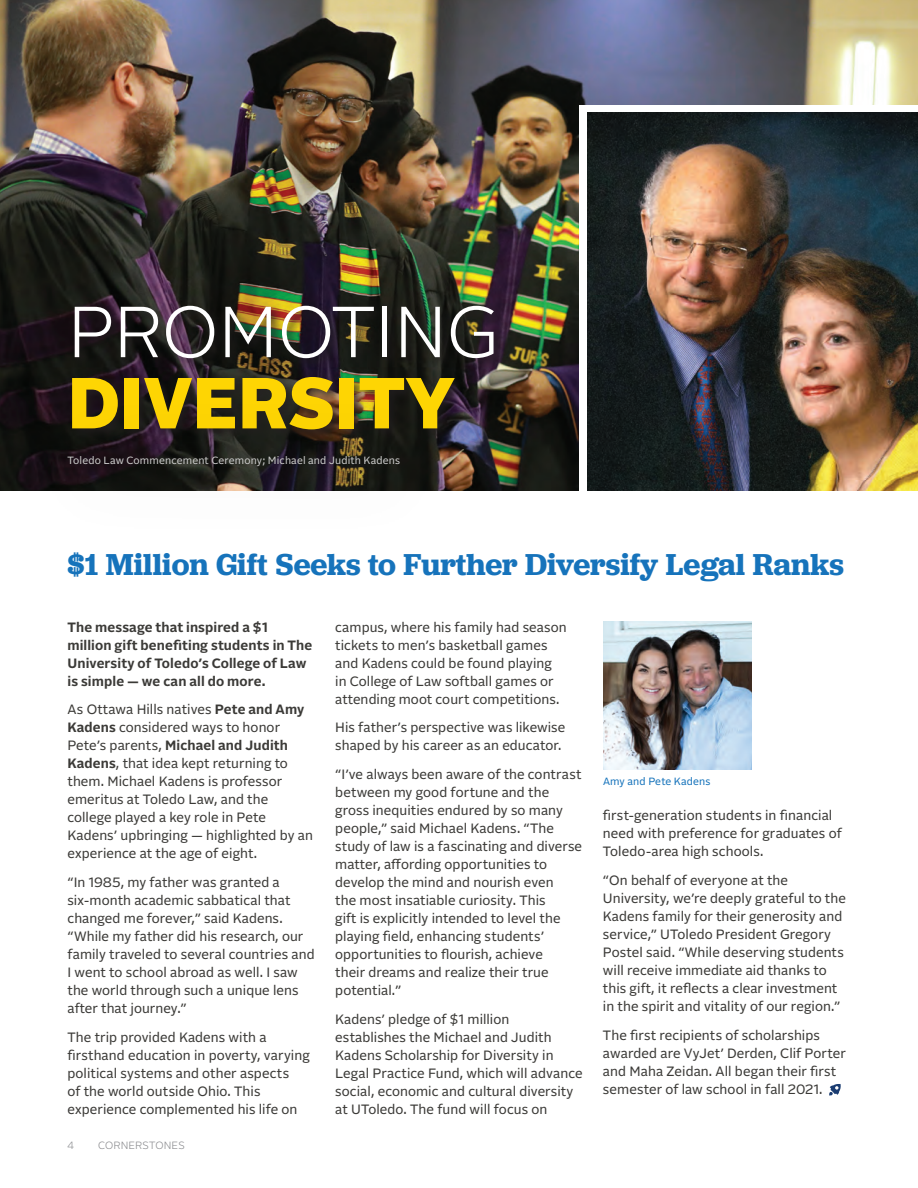
<style>
.page{position:relative;width:918px;height:1188px;background:#fff}
.page>*{position:absolute;margin:0;border:0;box-sizing:border-box;transform-origin:0 0}
.t1{font:300 72px "Alrightv 2 Normal";color:#fff}
.t2{font:900 72px "Alrightv 2 Normal";color:#fed503}
.t3{font:600 31.5px "Jubilat";color:#1673bb}
.t4{font:13.5px/18px "Alrightv 2 Normal";letter-spacing:.005em;color:#3b3a37}
.t5{font:700 13.5px/18px "Alrightv 2 Normal";letter-spacing:.01em;color:#3b3a37}
.t6{font:10.5px "Alrightv 2 Normal";letter-spacing:.015em;color:#cbcbca}
.t7{font:10.5px "Alrightv 2 Normal";letter-spacing:.015em;color:#1673bb}
.t8{font:300 10.5px "Alrightv 2 Normal";letter-spacing:.02em;color:#898a8d}
.s1{font-weight:700}
</style>
<div class="page">
<img style="left:0;top:0;width:918px;height:490px">
<div style="left:71px;top:302px;width:435px;height:69px;background:#231f20;opacity:.75"></div>
<div style="left:69px;top:374px;width:398px;height:68px;background:#231f20;opacity:.75"></div>
<div style="left:21px;top:393px;width:434px;height:146px;background:#231f20;opacity:.75"></div>
<img style="left:603px;top:621px;width:149px;height:149px">
<svg style="left:829px;top:1084px;width:12px;height:12px"></svg>
<div style="left:580px;top:105px;width:338px;height:385px;background:#fff"></div>
<img style="left:588px;top:112px;width:330px;height:378px">
<h1 class="t1" style="left:68px;top:282px;width:432px">PROMOTING</h1>
<h1 class="t2" style="left:68px;top:350px;width:389px">DIVERSITY</h1>
<p class="t6" style="left:68px;top:453px;width:334px">Toledo Law Commencement Ceremony; Michael and Judith Kadens</p>
<h2 class="t3" style="left:68px;top:544px;width:778px">$1 Million Gift Seeks to Further Diversify Legal Ranks</h2>
<p class="t5" style="left:68px;top:617px;width:246px">The message that inspired a $1 million gift benefiting students in The University of Toledo’s College of Law is simple — we can all do more.</p>
<p class="t4" style="left:68px;top:700px;width:247px">As Ottawa Hills natives <span class="s1">Pete and Amy Kadens</span> considered ways to honor Pete’s parents, <span class="s1">Michael and Judith Kadens</span>, that idea kept returning to them. Michael Kadens is professor emeritus at Toledo Law, and the college played a key role in Pete Kadens’ upbringing — highlighted by an experience at the age of eight.</p>
<p class="t4" style="left:68px;top:873px;width:249px">“In 1985, my father was granted a six-month academic sabbatical that changed me forever,” said Kadens. “While my father did his research, our family traveled to several countries and I went to school abroad as well. I saw the world through such a unique lens after that journey.”</p>
<p class="t4" style="left:68px;top:1028px;width:244px">The trip provided Kadens with a firsthand education in poverty, varying political systems and other aspects<br>of the world outside Ohio. This experience complemented his life on</p>
<p class="t8" style="left:68px;top:1138px;width:8px">4</p>
<p class="t8" style="left:98px;top:1138px;width:88px">CORNERSTONES</p>
<p class="t4" style="left:335px;top:617px;width:233px">campus, where his family had season tickets to men’s basketball games and Kadens could be found playing<br>in College of Law softball games or attending moot court competitions.</p>
<p class="t4" style="left:335px;top:718px;width:232px">His father’s perspective was likewise shaped by his career as an educator.</p>
<p class="t4" style="left:335px;top:765px;width:248px">“I’ve always been aware of the contrast between my good fortune and the gross inequities endured by so many people,” said Michael Kadens. “The study of law is a fascinating and diverse matter, affording opportunities to develop the mind and nourish even<br>the most insatiable curiosity. This<br>gift is explicitly intended to level the playing field, enhancing students’ opportunities to flourish, achieve<br>their dreams and realize their true potential.”</p>
<p class="t4" style="left:335px;top:1009px;width:249px">Kadens’ pledge of $1 million establishes the Michael and Judith Kadens Scholarship for Diversity in Legal Practice Fund, which will advance social, economic and cultural diversity at UToledo. The fund will focus on</p>
<p class="t7" style="left:603px;top:773px;width:109px">Amy and Pete Kadens</p>
<p class="t4" style="left:603px;top:806px;width:240px">first-generation students in financial need with preference for graduates of<br>Toledo-area high schools.</p>
<p class="t4" style="left:603px;top:871px;width:244px">“On behalf of everyone at the University, we’re deeply grateful to the Kadens family for their generosity and service,” UToledo President Gregory Postel said. “While deserving students will receive immediate aid thanks to this gift, it reflects a clear investment in the spirit and vitality of our region.”</p>
<p class="t4" style="left:603px;top:1026px;width:244px">The first recipients of scholarships awarded are VyJet’ Derden, Clif Porter and Maha Zeidan. All began their first semester of law school in fall 2021.</p>
</div>
